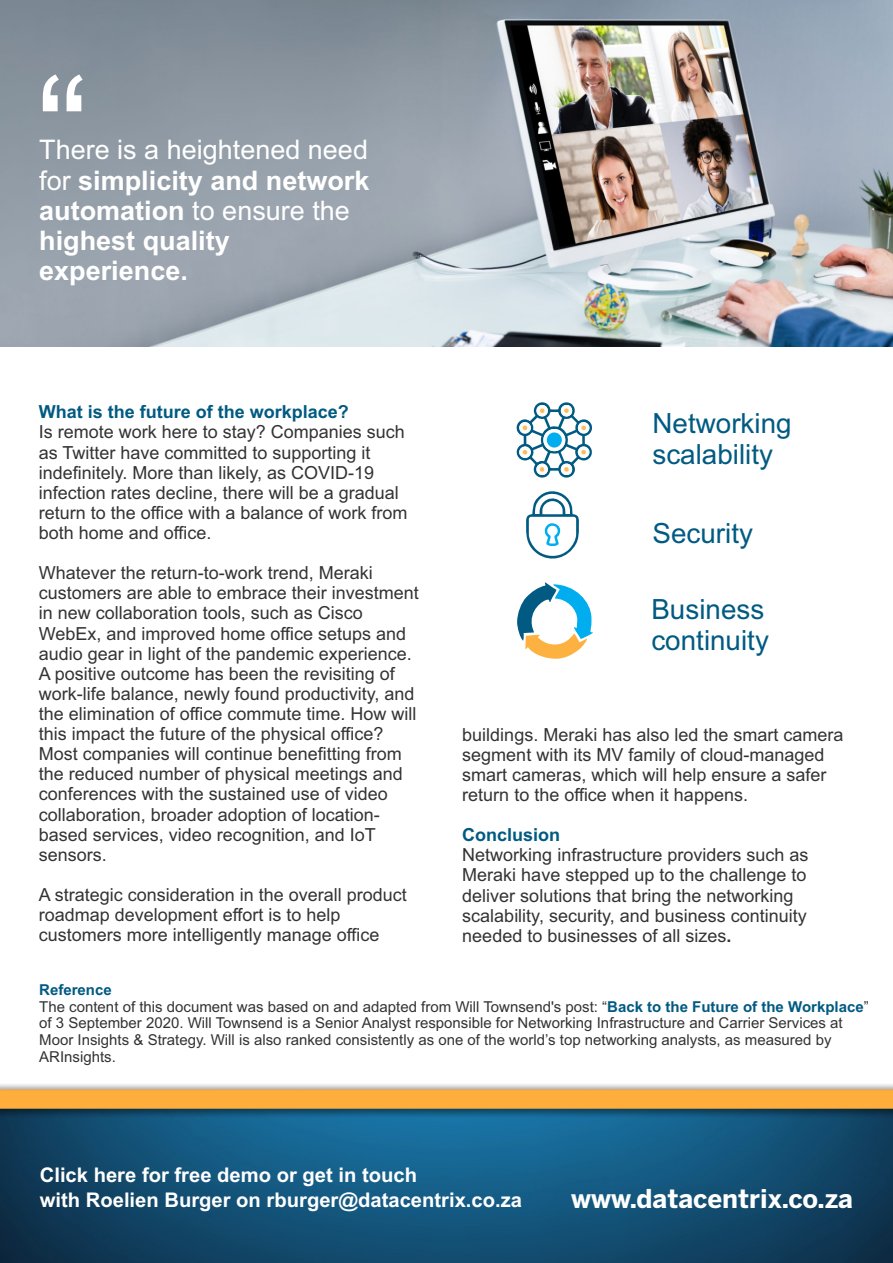
<style>
.page{position:relative;width:893px;height:1263px;background:#fff}
.page>*{position:absolute;margin:0;border:0;box-sizing:border-box;transform-origin:0 0}
.t1{font:157.35px "Arial";color:#fff}
.t2{font:27.9px/31px "Arial";color:#005a82}
.t3{font:700 27px/30.2px "Arial";color:#fff}
.t4{font:700 25.8px "Benton Sans";color:#fff}
.t5{font:700 20.25px/24.9px "Arial";color:#fff}
.t6{font:18px/20.1px "Arial";color:#333}
.t7{font:700 18px "Arial";color:#005a82}
.t8{font:15px/16.8px "Arial";color:#333}
.t9{font:700 15px "Arial";color:#005a82}
.s1{font-weight:400}
.s2{font-weight:700}
.s3{font-weight:700;color:#005a82}
</style>
<div class="page">
<img style="left:0;top:1123px;width:893px;height:140px">
<div style="left:0;top:1078px;width:893px;height:45px;background:#000;opacity:.49"></div>
<svg style="left:0;top:1089px;width:893px;height:20px;background:#f8ab3e"></svg>
<img style="left:0;top:0;width:893px;height:347px">
<svg style="left:516px;top:402px;width:76px;height:76px"></svg>
<svg style="left:526px;top:491px;width:53px;height:68px"></svg>
<svg style="left:517px;top:582px;width:76px;height:77px"></svg>
<h1 class="t1" style="left:36px;top:74px;width:54px">“</h1>
<h3 class="t3" style="left:39px;top:137px;width:332px"><span class="s1">There is a heightened need for</span> simplicity and network automation <span class="s1">to ensure the </span>highest quality experience.</h3>
<p class="t7" style="left:39px;top:405px;width:312px">What is the future of the workplace?</p>
<p class="t6" style="left:39px;top:424px;width:370px">Is remote work here to stay? Companies such as Twitter have committed to supporting it indefinitely. More than likely, as COVID-19 infection rates decline, there will be a gradual return to the office with a balance of work from both home and office.</p>
<p class="t6" style="left:39px;top:564px;width:382px">Whatever the return-to-work trend, Meraki customers are able to embrace their investment in new collaboration tools, such as Cisco WebEx, and improved home office setups and audio gear in light of the pandemic experience.<br>A positive outcome has been the revisiting of work-life balance, newly found productivity, and the elimination of office commute time. How will this impact the future of the physical office?<br>Most companies will continue benefitting from the reduced number of physical meetings and conferences with the sustained use of video collaboration, broader adoption of location&shy;based services, video recognition, and IoT sensors.</p>
<p class="t6" style="left:39px;top:886px;width:370px">A strategic consideration in the overall product roadmap development effort is to help customers more intelligently manage office</p>
<p class="t9" style="left:39px;top:984px;width:74px">Reference</p>
<h2 class="t2" style="left:652px;top:410px;width:141px">Networking scalability</h2>
<h2 class="t2" style="left:652px;top:520px;width:102px">Security</h2>
<h2 class="t2" style="left:651px;top:596px;width:119px">Business continuity</h2>
<p class="t6" style="left:462px;top:726px;width:383px">buildings. Meraki has also led the smart camera segment with its MV family of cloud-managed smart cameras, which will help ensure a safer return to the office when it happens.</p>
<p class="t7" style="left:462px;top:828px;width:100px">Conclusion</p>
<p class="t6" style="left:462px;top:847px;width:348px">Networking infrastructure providers such as Meraki have stepped up to the challenge to deliver solutions that bring the networking scalability, security, and business continuity needed to businesses of all sizes<span class="s2">.</span></p>
<p class="t8" style="left:39px;top:999px;width:831px">The content of this document was based on and adapted from Will Townsend's post: “<span class="s3">Back to the Future of the Workplace</span>” of 3 September 2020. Will Townsend is a Senior Analyst responsible for Networking Infrastructure and Carrier Services at Moor Insights &amp; Strategy. Will is also ranked consistently as one of the world’s top networking analysts, as measured by ARInsights.</p>
<p class="t5" style="left:40px;top:1164px;width:484px">Click here for free demo or get in touch<br>with Roelien Burger on rburger@datacentrix.co.za</p>
<h3 class="t4" style="left:571px;top:1187px;width:283px">www.datacentrix.co.za</h3>
</div>
